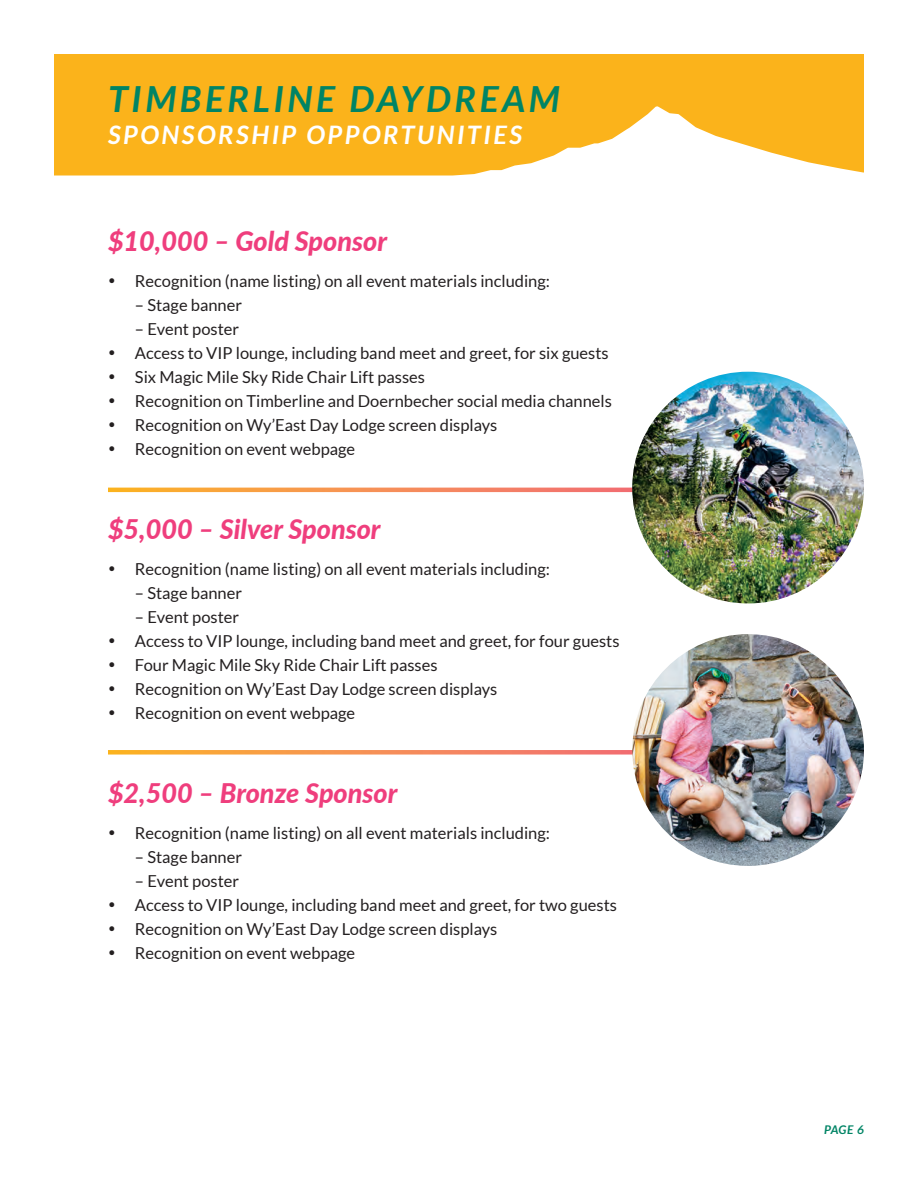
<style>
.page{position:relative;width:918px;height:1188px;background:#fff}
.page>*{position:absolute;margin:0;border:0;box-sizing:border-box;transform-origin:0 0}
.t1{font:italic 700 36px "Lato";letter-spacing:.1em;color:#008465}
.t2{font:italic 800 27px "Lato";color:#ef3e7d}
.t3{font:italic 700 25.5px "Lato";letter-spacing:.1em;color:#fff}
.t4{font:16.5px "Lato";color:#231f20}
.t5{font:italic 700 12px "Lato";color:#008465}
</style>
<div class="page">
<svg style="left:54px;top:54px;width:810px;height:122px;background:#fbbb35"></svg>
<svg style="left:108px;top:488px;width:524px;height:4px;background:#f69050"></svg>
<svg style="left:108px;top:750px;width:524px;height:5px;background:#f79b62"></svg>
<img style="left:632px;top:372px;width:232px;height:231px;border-radius:116px">
<img style="left:632px;top:634px;width:232px;height:232px;border-radius:116px">
<h1 class="t1" style="left:108px;top:78px;width:453px">TIMBERLINE DAYDREAM</h1>
<h3 class="t3" style="left:108px;top:120px;width:415px">SPONSORSHIP OPPORTUNITIES</h3>
<h2 class="t2" style="left:108px;top:221px;width:281px">$10,000 – Gold Sponsor</h2>
<p class="t4" style="left:108px;top:272px;width:444px">• Recognition (name listing) on all event materials including:</p>
<p class="t4" style="left:135px;top:296px;width:109px">– Stage banner</p>
<p class="t4" style="left:135px;top:320px;width:106px">– Event poster</p>
<p class="t4" style="left:108px;top:344px;width:502px">• Access to VIP lounge, including band meet and greet, for six guests</p>
<p class="t4" style="left:108px;top:368px;width:319px">• Six Magic Mile Sky Ride Chair Lift passes</p>
<p class="t4" style="left:108px;top:392px;width:505px">• Recognition on Timberline and Doernbecher social media channels</p>
<p class="t4" style="left:108px;top:416px;width:391px">• Recognition on Wy’East Day Lodge screen displays</p>
<p class="t4" style="left:108px;top:440px;width:249px">• Recognition on event webpage</p>
<h2 class="t2" style="left:108px;top:509px;width:274px">$5,000 – Silver Sponsor</h2>
<p class="t4" style="left:108px;top:560px;width:444px">• Recognition (name listing) on all event materials including:</p>
<p class="t4" style="left:135px;top:584px;width:109px">– Stage banner</p>
<p class="t4" style="left:135px;top:608px;width:106px">– Event poster</p>
<p class="t4" style="left:108px;top:632px;width:513px">• Access to VIP lounge, including band meet and greet, for four guests</p>
<p class="t4" style="left:108px;top:656px;width:331px">• Four Magic Mile Sky Ride Chair Lift passes</p>
<p class="t4" style="left:108px;top:680px;width:391px">• Recognition on Wy’East Day Lodge screen displays</p>
<p class="t4" style="left:108px;top:704px;width:249px">• Recognition on event webpage</p>
<h2 class="t2" style="left:108px;top:773px;width:291px">$2,500 – Bronze Sponsor</h2>
<p class="t4" style="left:108px;top:824px;width:444px">• Recognition (name listing) on all event materials including:</p>
<p class="t4" style="left:135px;top:848px;width:109px">– Stage banner</p>
<p class="t4" style="left:135px;top:872px;width:106px">– Event poster</p>
<p class="t4" style="left:108px;top:896px;width:511px">• Access to VIP lounge, including band meet and greet, for two guests</p>
<p class="t4" style="left:108px;top:920px;width:391px">• Recognition on Wy’East Day Lodge screen displays</p>
<p class="t4" style="left:108px;top:944px;width:249px">• Recognition on event webpage</p>
<p class="t5" style="left:824px;top:1123px;width:41px">PAGE 6</p>
</div>
